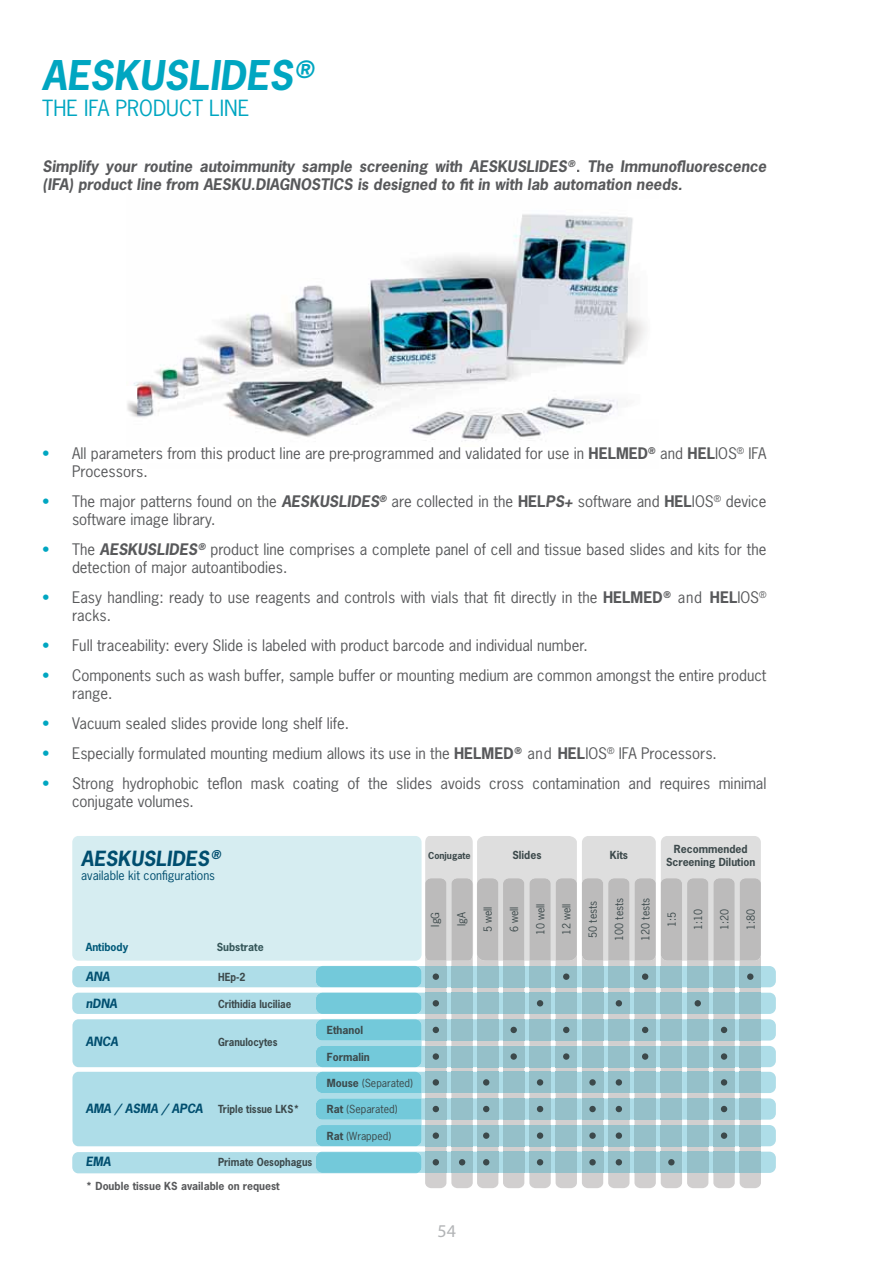
<style>
.page{position:relative;width:893px;height:1263px;background:#fff}
.page>*{position:absolute;margin:0;border:0;box-sizing:border-box;transform-origin:0 0}
.t1{font:italic 700 38.55px "News Gothic Std";color:#00a6c1}
.t2{font:21px "News Gothic Std";color:#00a6c1}
.t3{font:italic 700 19.65px "News Gothic Std";color:#004e6f}
.t4{font:18px "Myriad Pro";color:#b2b4b6}
.t5{font:15px/18px "News Gothic Std";color:#58595b}
.t6{font:italic 700 15px "News Gothic Std";color:#58595b}
.t7{font:12.15px "News Gothic Std";color:#004e6f}
.t8{font:italic 700 12px "News Gothic Std";color:#004e6f}
.t9{font:10.5px "News Gothic Std";color:#3c494b}
.t10{font:700 10.5px "News Gothic Std";color:#3c494b;scale:.93 1}
.t11{font:700 10.5px/12.6px "News Gothic Std";color:#3c494b;text-align:center}
.t12{font:700 10.5px "News Gothic Std";color:#58595b}
.t13{font:700 10.5px "News Gothic Std";color:#355659}
.t14{font:700 10.5px "News Gothic Std";color:#005979}
.t15{font:700 9px "News Gothic Std";color:#3c494b}
.t16{font:italic 700 8.7px "News Gothic Std";color:#58595b}
.s1{font-style:normal}
.s2{color:#00a6c1}
.s3{font-weight:700}
.s4{font-weight:700;font-style:italic}
</style>
<div class="page">
<svg style="left:72px;top:836px;width:704px;height:352px"></svg>
<img style="left:133px;top:214px;width:496px;height:227px">
<img style="left:127px;top:386px;width:10px;height:31px">
<img style="left:629px;top:217px;width:17px;height:139px">
<h1 class="t1" style="left:42px;top:58px;width:273px">AESKUSLIDES<sup>®</sup></h1>
<h2 class="t2" style="left:42px;top:99px;width:209px">THE IFA PRODUCT LINE</h2>
<p class="t16" style="left:568px;top:160px;width:9px">®</p>
<p class="t6" style="left:42px;top:177px;width:641px">(IFA) product line from AESKU.DIAGNOSTICS is designed to fit in with lab automation needs.</p>
<p class="t6" style="left:42px;top:159px;width:725px">Simplify your routine autoimmunity sample screening with AESKUSLIDES <span class="s1">.</span> The Immunofluorescence</p>
<p class="t5" style="left:72px;top:446px;width:696px;text-indent:-30px"><span class="s2">•</span> All parameters from this product line are pre-programmed and validated for use in <span class="s3">HELMED</span><sup>®</sup> and <span class="s3">HEL</span>IOS<sup>®</sup> IFA<br>Processors.</p>
<p class="t5" style="left:72px;top:494px;width:696px;text-indent:-30px"><span class="s2">•</span> The major patterns found on the <span class="s4">AESKUSLIDES</span><sup>®</sup> are collected in the <span class="s3">HEL</span><span class="s4">PS+</span> software and <span class="s3">HEL</span>IOS<sup>®</sup> device software image library.</p>
<p class="t5" style="left:72px;top:542px;width:696px;text-indent:-30px"><span class="s2">•</span> The <span class="s4">AESKUSLIDES</span><sup>®</sup> product line comprises a complete panel of cell and tissue based slides and kits for the detection of major autoantibodies.</p>
<p class="t5" style="left:72px;top:590px;width:696px;text-indent:-30px"><span class="s2">•</span> Easy handling: ready to use reagents and controls with vials that fit directly in the <span class="s3">HELMED</span><sup>®</sup> and <span class="s3">HEL</span>IOS<sup>® </sup>racks.</p>
<p class="t5" style="left:42px;top:638px;width:547px"><span class="s2">•</span> Full traceability: every Slide is labeled with product barcode and individual number.</p>
<p class="t5" style="left:72px;top:668px;width:696px;text-indent:-30px"><span class="s2">•</span> Components such as wash buffer, sample buffer or mounting medium are common amongst the entire product range.</p>
<p class="t5" style="left:42px;top:716px;width:308px"><span class="s2">•</span> Vacuum sealed slides provide long shelf life.</p>
<p class="t5" style="left:42px;top:746px;width:676px"><span class="s2">•</span> Especially formulated mounting medium allows its use in the <span class="s3">HELMED</span><sup>®</sup> and <span class="s3">HEL</span>IOS<sup>®</sup> IFA Processors.</p>
<p class="t5" style="left:72px;top:776px;width:696px;text-indent:-30px"><span class="s2">•</span> Strong hydrophobic teflon mask coating of the slides avoids cross contamination and requires minimal conjugate volumes.</p>
<h3 class="t3" style="left:81px;top:849px;width:141px">AESKUSLIDES <sup>®</sup></h3>
<p class="t7" style="left:81px;top:871px;width:135px">available kit configurations</p>
<p class="t14" style="left:86px;top:943px;width:44px">Antibody</p>
<p class="t13" style="left:217px;top:943px;width:49px">Substrate</p>
<p class="t8" style="left:86px;top:971px;width:25px">ANA</p>
<p class="t10" style="left:218px;top:973px;width:31px">HEp-2</p>
<p class="t8" style="left:86px;top:998px;width:33px">nDNA</p>
<p class="t10" style="left:218px;top:1000px;width:80px">Crithidia luciliae</p>
<p class="t8" style="left:86px;top:1036px;width:34px">ANCA</p>
<p class="t10" style="left:218px;top:1038px;width:65px">Granulocytes</p>
<p class="t8" style="left:86px;top:1103px;width:119px">AMA / ASMA / APCA</p>
<p class="t10" style="left:218px;top:1105px;width:89px">Triple tissue LKS*</p>
<p class="t8" style="left:86px;top:1156px;width:27px">EMA</p>
<p class="t10" style="left:218px;top:1158px;width:103px">Primate Oesophagus</p>
<p class="t12" style="left:86px;top:1182px;width:196px">* Double tissue KS available on request</p>
<p class="t11" style="left:327px;top:1025px;width:38px">Ethanol</p>
<p class="t11" style="left:327px;top:1051px;width:44px">Formalin</p>
<p class="t9" style="left:327px;top:1079px;width:88px"><span class="s3">Mouse</span> (Separated)</p>
<p class="t9" style="left:327px;top:1105px;width:72px"><span class="s3">Rat</span> (Separated)</p>
<p class="t9" style="left:327px;top:1131px;width:66px"><span class="s3">Rat</span> (Wrapped)</p>
<p class="t15" style="left:428px;top:852px;width:44px">Conjugate</p>
<p class="t11" style="left:512px;top:850px;width:31px">Slides</p>
<p class="t11" style="left:610px;top:850px;width:20px">Kits</p>
<p class="t11" style="left:666px;top:843px;width:91px">Recommended<br>Screening Dilution</p>
<p class="t9" style="left:431px;top:927px;width:16px;rotate:-90deg">IgG</p>
<p class="t9" style="left:457px;top:926px;width:15px;rotate:-90deg">IgA</p>
<p class="t9" style="left:483px;top:932px;width:27px;rotate:-90deg">5 well</p>
<p class="t9" style="left:510px;top:932px;width:27px;rotate:-90deg">6 well</p>
<p class="t9" style="left:536px;top:935px;width:33px;rotate:-90deg">10 well</p>
<p class="t9" style="left:562px;top:935px;width:33px;rotate:-90deg">12 well</p>
<p class="t9" style="left:589px;top:938px;width:38px;rotate:-90deg">50 tests</p>
<p class="t9" style="left:615px;top:941px;width:44px;rotate:-90deg">100 tests</p>
<p class="t9" style="left:641px;top:941px;width:44px;rotate:-90deg">120 tests</p>
<p class="t9" style="left:668px;top:927px;width:17px;rotate:-90deg">1:5</p>
<p class="t9" style="left:694px;top:930px;width:23px;rotate:-90deg">1:10</p>
<p class="t9" style="left:720px;top:930px;width:23px;rotate:-90deg">1:20</p>
<p class="t9" style="left:747px;top:930px;width:23px;rotate:-90deg">1:80</p>
<p class="t4" style="left:437px;top:1220px;width:20px">54</p>
</div>
